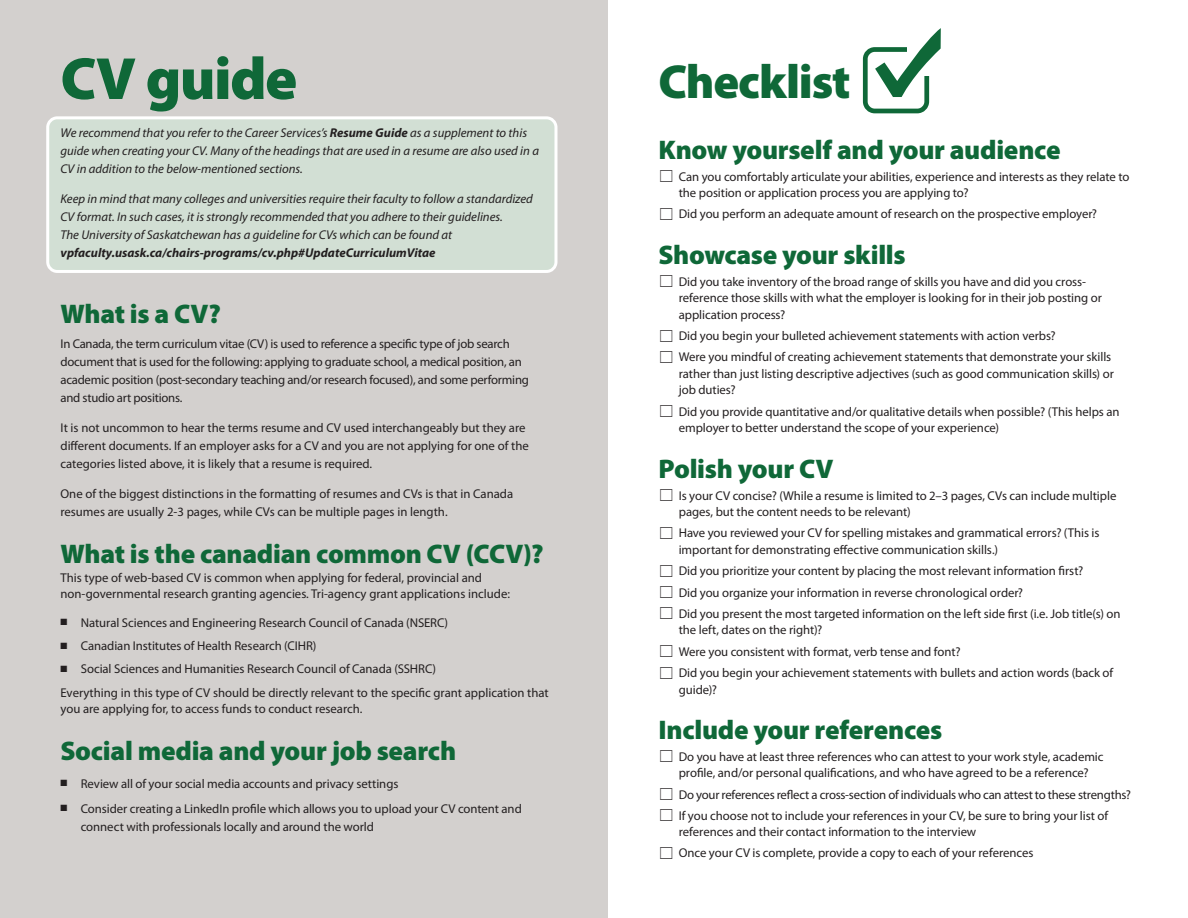
<style>
.page{position:relative;width:1188px;height:918px;background:#fff}
.page>*{position:absolute;margin:0;border:0;box-sizing:border-box;transform-origin:0 0}
.Heading_1{font:900 60px "Myriad Pro";letter-spacing:-.025em;color:#0f6838}
.Heading_1-2{font:900 48px "Myriad Pro";letter-spacing:-.025em;color:#0f6838}
.Heading_3{font:900 27px "Myriad Pro";letter-spacing:-.01em;color:#0f6838}
.Heading_2{font:900 27px "Myriad Pro";letter-spacing:-.01em;color:#0f6838}
.Body{font:12.75px/16.5px "Myriad Pro";letter-spacing:-.005em;color:#231f20}
.Body-2{font:italic 12.75px/18px "Myriad Pro";color:#231f20}
.s1{font-weight:700}
</style>
<div class="page">
<div style="left:0;top:0;width:608px;height:918px;background:#d3d0ce"></div>
<div style="left:48px;top:118px;width:508px;height:153px;background:#d2dfd4;border-radius:9px"></div>
<div style="left:46px;top:116px;width:511px;height:157px;border:3px solid #fff;border-radius:9px"></div>
<div style="left:863px;top:47px;width:66px;height:66px;border:5px solid #0f6838;border-radius:9px"></div>
<svg style="left:875px;top:28px;width:66px;height:69px"></svg>
<p class="Heading_1" style="left:60px;top:45px;width:238px">CV guide</p>
<p class="Body-2" style="left:60px;top:124px;width:480px">We recommend that you refer to the Career Services’s <span class="s1">Resume Guide</span> as a supplement to this guide when creating your CV. Many of the headings that are used in a resume are also used in a<br>CV in addition to the below-mentioned sections.</p>
<p class="Body-2" style="left:60px;top:190px;width:474px">Keep in mind that many colleges and universities require their faculty to follow a standardized CV format. In such cases, it is strongly recommended that you adhere to their guidelines.<br>The University of Saskatchewan has a guideline for CVs which can be found at <span class="s1">vpfaculty.usask.ca/chairs-programs/cv.php#UpdateCurriculumVitae</span></p>
<p class="Heading_2" style="left:60px;top:299px;width:162px">What is a CV?</p>
<p class="Body" style="left:60px;top:334px;width:470px;line-height:18px">In Canada, the term curriculum vitae (CV) is used to reference a specific type of job search document that is used for the following: applying to graduate school, a medical position, an academic position (post-secondary teaching and/or research focused), and some performing and studio art positions.</p>
<p class="Body" style="left:60px;top:418px;width:470px;line-height:18px">It is not uncommon to hear the terms resume and CV used interchangeably but they are different documents. If an employer asks for a CV and you are not applying for one of the categories listed above, it is likely that a resume is required.</p>
<p class="Body" style="left:60px;top:484px;width:454px;line-height:18px">One of the biggest distinctions in the formatting of resumes and CVs is that in Canada resumes are usually 2-3 pages, while CVs can be multiple pages in length.</p>
<p class="Heading_2" style="left:60px;top:538px;width:485px">What is the canadian common CV (CCV)?</p>
<p class="Body" style="left:60px;top:569px;width:451px">This type of web-based CV is common when applying for federal, provincial and non-governmental research granting agencies. Tri-agency grant applications include:</p>
<p class="Body" style="left:60px;top:614px;width:389px">■ Natural Sciences and Engineering Research Council of Canada (NSERC)</p>
<p class="Body" style="left:60px;top:637px;width:257px">■ Canadian Institutes of Health Research (CIHR)</p>
<p class="Body" style="left:60px;top:661px;width:377px">■ Social Sciences and Humanities Research Council of Canada (SSHRC)</p>
<p class="Body" style="left:60px;top:684px;width:490px">Everything in this type of CV should be directly relevant to the specific grant application that you are applying for, to access funds to conduct research.</p>
<p class="Heading_2" style="left:60px;top:736px;width:397px">Social media and your job search</p>
<p class="Body" style="left:60px;top:775px;width:339px">■ Review all of your social media accounts and privacy settings</p>
<p class="Body" style="left:81px;top:799px;width:443px;line-height:18px;text-indent:-20px">■ Consider creating a LinkedIn profile which allows you to upload your CV content and connect with professionals locally and around the world</p>
<p class="Heading_1-2" style="left:658px;top:55px;width:194px">Checklist</p>
<p class="Heading_3" style="left:658px;top:135px;width:404px">Know yourself and your audience</p>
<p class="Body" style="left:679px;top:168px;width:452px">Can you comfortably articulate your abilities, experience and interests as they relate to the position or application process you are applying to?</p>
<p class="Body" style="left:679px;top:206px;width:420px">Did you perform an adequate amount of research on the prospective employer?</p>
<p class="Heading_3" style="left:658px;top:239px;width:249px">Showcase your skills</p>
<p class="Body" style="left:679px;top:273px;width:425px">Did you take inventory of the broad range of skills you have and did you cross&shy;reference those skills with what the employer is looking for in their job posting or application process?</p>
<p class="Body" style="left:679px;top:327px;width:378px">Did you begin your bulleted achievement statements with action verbs?</p>
<p class="Body" style="left:679px;top:349px;width:437px">Were you mindful of creating achievement statements that demonstrate your skills rather than just listing descriptive adjectives (such as good communication skills) or job duties?</p>
<p class="Body" style="left:679px;top:403px;width:442px">Did you provide quantitative and/or qualitative details when possible? (This helps an employer to better understand the scope of your experience)</p>
<p class="Heading_3" style="left:658px;top:453px;width:176px">Polish your CV</p>
<p class="Body" style="left:679px;top:487px;width:439px">Is your CV concise? (While a resume is limited to 2–3 pages, CVs can include multiple pages, but the content needs to be relevant)</p>
<p class="Body" style="left:679px;top:525px;width:422px">Have you reviewed your CV for spelling mistakes and grammatical errors? (This is important for demonstrating effective communication skills.)</p>
<p class="Body" style="left:679px;top:563px;width:406px">Did you prioritize your content by placing the most relevant information first?</p>
<p class="Body" style="left:679px;top:584px;width:346px">Did you organize your information in reverse chronological order?</p>
<p class="Body" style="left:679px;top:605px;width:443px">Did you present the most targeted information on the left side first (i.e. Job title(s) on the left, dates on the right)?</p>
<p class="Body" style="left:679px;top:643px;width:283px">Were you consistent with format, verb tense and font?</p>
<p class="Body" style="left:679px;top:664px;width:436px">Did you begin your achievement statements with bullets and action words (back of guide)?</p>
<p class="Heading_3" style="left:658px;top:715px;width:285px">Include your references</p>
<p class="Body" style="left:679px;top:748px;width:426px">Do you have at least three references who can attest to your work style, academic profile, and/or personal qualifications, and who have agreed to be a reference?</p>
<p class="Body" style="left:679px;top:786px;width:454px">Do your references reflect a cross-section of individuals who can attest to these strengths?</p>
<p class="Body" style="left:679px;top:807px;width:431px">If you choose not to include your references in your CV, be sure to bring your list of references and their contact information to the interview</p>
<p class="Body" style="left:679px;top:845px;width:356px">Once your CV is complete, provide a copy to each of your references</p>
</div>
